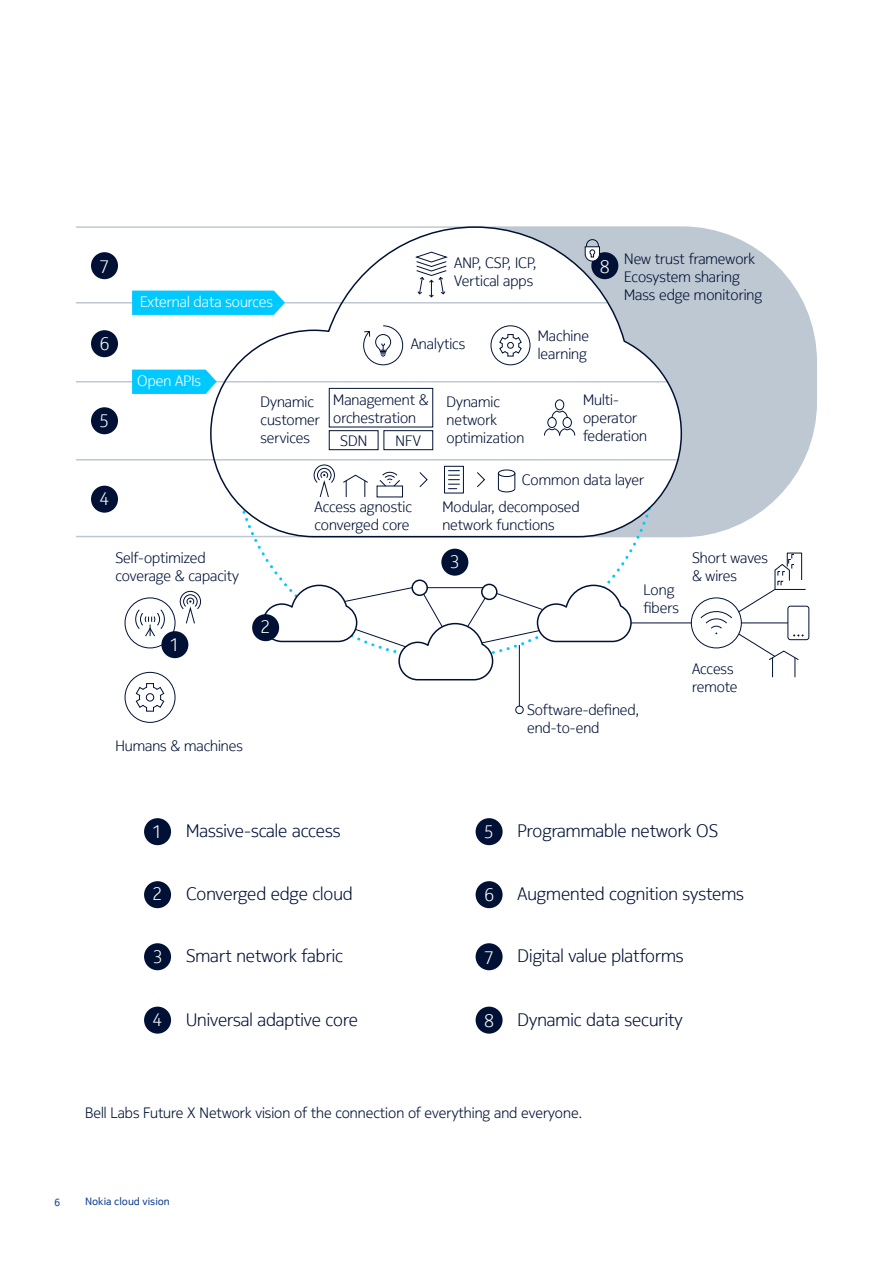
<style>
.page{position:relative;width:893px;height:1263px;background:#fff}
.page>*{position:absolute;margin:0;border:0;box-sizing:border-box;transform-origin:0 0}
.t1{font:300 18px "Nokia Pure Headline";color:#001135}
.t2{font:300 18px "Nokia Pure Headline";color:#fff}
.t3{font:300 15px/18px "Nokia Pure Headline";color:#001135}
.t4{font:300 15px "Nokia Pure Headline";color:#021236}
.t5{font:300 15px "Nokia Pure Headline";color:#fff}
.t6{font:10.5px "Nokia Pure Text";color:#114090}
.t7{font:10.5px "Nokia Pure Text";color:#124091}
</style>
<div class="page">
<div style="left:476px;top:818px;width:27px;height:27px;background:#001135;border-radius:50%"></div>
<div style="left:144px;top:943px;width:27px;height:27px;background:#001135;border-radius:50%"></div>
<div style="left:144px;top:881px;width:27px;height:27px;background:#001135;border-radius:50%"></div>
<div style="left:144px;top:818px;width:27px;height:27px;background:#001135;border-radius:50%"></div>
<div style="left:144px;top:1007px;width:27px;height:27px;background:#001135;border-radius:50%"></div>
<div style="left:476px;top:943px;width:27px;height:27px;background:#001135;border-radius:50%"></div>
<div style="left:476px;top:881px;width:27px;height:27px;background:#001135;border-radius:50%"></div>
<div style="left:476px;top:1007px;width:27px;height:27px;background:#001135;border-radius:50%"></div>
<svg style="left:135px;top:683px;width:30px;height:29px"></svg>
<div style="left:146px;top:693px;width:8px;height:8px;border:1px solid #001135;border-radius:50%"></div>
<div style="left:125px;top:672px;width:50px;height:51px;border:1px solid #001135;border-radius:50%"></div>
<hr style="left:519px;top:645px;width:1px;height:61px;background:#001135">
<svg style="left:76px;top:226px;width:741px;height:312px"></svg>
<hr style="left:76px;top:381px;width:591px;height:1px;background:#bec8d2">
<hr style="left:76px;top:459px;width:602px;height:1px;background:#bec8d2">
<div style="left:91px;top:252px;width:27px;height:27px;background:#001135;border-radius:50%"></div>
<div style="left:91px;top:330px;width:27px;height:27px;background:#001135;border-radius:50%"></div>
<div style="left:91px;top:407px;width:27px;height:27px;background:#001135;border-radius:50%"></div>
<div style="left:91px;top:486px;width:27px;height:27px;background:#001135;border-radius:50%"></div>
<div style="left:132px;top:291px;width:77px;height:24px;background:#00c9ff"></div>
<div style="left:132px;top:370px;width:77px;height:24px;background:#00c9ff"></div>
<svg style="left:179px;top:591px;width:22px;height:33px"></svg>
<svg style="left:135px;top:609px;width:30px;height:28px"></svg>
<div style="left:125px;top:597px;width:50px;height:51px;border:1px solid #001135;border-radius:50%"></div>
<hr style="left:631px;top:622px;width:61px;height:1px;background:#001135">
<div style="left:787px;top:606px;width:22px;height:34px;border:1px solid #001135;border-radius:3px"></div>
<svg style="left:700px;top:552px;width:106px;height:125px"></svg>
<div style="left:515px;top:706px;width:9px;height:8px;border:1px solid #001135;border-radius:50%"></div>
<svg style="left:252px;top:538px;width:401px;height:103px"></svg>
<svg style="left:209px;top:226px;width:474px;height:312px"></svg>
<div style="left:411px;top:579px;width:17px;height:17px;border:2px solid #001135;border-radius:50%"></div>
<svg style="left:262px;top:584px;width:370px;height:97px"></svg>
<div style="left:252px;top:614px;width:27px;height:27px;background:#001135;border-radius:50%"></div>
<div style="left:161px;top:631px;width:27px;height:27px;background:#001135;border-radius:50%"></div>
<p class="t2" style="left:100px;top:256px;width:10px">7</p>
<p class="t2" style="left:100px;top:333px;width:11px">6</p>
<p class="t2" style="left:100px;top:410px;width:10px">5</p>
<p class="t2" style="left:100px;top:488px;width:11px">4</p>
<p class="t5" style="left:140px;top:293px;width:134px">External data sources</p>
<p class="t5" style="left:137px;top:372px;width:65px">Open APIs</p>
<p class="t3" style="left:454px;top:254px;width:84px">ANP, CSP, ICP,<br>Vertical apps</p>
<p class="t2" style="left:600px;top:256px;width:11px">8</p>
<p class="t3" style="left:411px;top:335px;width:56px">Analytics</p>
<p class="t3" style="left:538px;top:327px;width:53px">Machine learning</p>
<p class="t3" style="left:624px;top:249px;width:140px">New trust framework<br>Ecosystem sharing<br>Mass edge monitoring</p>
<p class="t3" style="left:260px;top:393px;width:61px">Dynamic customer services</p>
<p class="t3" style="left:333px;top:390px;width:97px">Management &amp; orchestration</p>
<p class="t3" style="left:340px;top:432px;width:29px">SDN</p>
<p class="t3" style="left:396px;top:432px;width:27px">NFV</p>
<p class="t3" style="left:446px;top:393px;width:79px">Dynamic network optimization</p>
<p class="t3" style="left:583px;top:391px;width:66px">Multi&shy;operator federation</p>
<p class="t3" style="left:522px;top:471px;width:124px">Common data layer</p>
<p class="t3" style="left:314px;top:498px;width:99px">Access agnostic converged core</p>
<p class="t3" style="left:442px;top:498px;width:139px">Modular, decomposed network functions</p>
<p class="t3" style="left:115px;top:549px;width:125px">Self-optimized coverage &amp; capacity</p>
<p class="t2" style="left:451px;top:551px;width:10px">3</p>
<p class="t3" style="left:643px;top:581px;width:37px">Long fibers</p>
<p class="t3" style="left:692px;top:549px;width:77px">Short waves &amp; wires</p>
<p class="t2" style="left:261px;top:616px;width:10px">2</p>
<p class="t2" style="left:170px;top:634px;width:9px">1</p>
<p class="t3" style="left:692px;top:660px;width:47px">Access remote</p>
<p class="t3" style="left:527px;top:700px;width:113px">Software-defined, end-to-end</p>
<p class="t3" style="left:115px;top:736px;width:129px">Humans &amp; machines</p>
<p class="t2" style="left:153px;top:821px;width:9px">1</p>
<p class="t1" style="left:186px;top:820px;width:156px">Massive-scale access</p>
<p class="t2" style="left:485px;top:821px;width:10px">5</p>
<p class="t1" style="left:518px;top:820px;width:202px">Programmable network OS</p>
<p class="t2" style="left:153px;top:883px;width:10px">2</p>
<p class="t1" style="left:186px;top:883px;width:168px">Converged edge cloud</p>
<p class="t2" style="left:484px;top:884px;width:11px">6</p>
<p class="t1" style="left:518px;top:883px;width:228px">Augmented cognition systems</p>
<p class="t2" style="left:153px;top:946px;width:10px">3</p>
<p class="t1" style="left:186px;top:945px;width:159px">Smart network fabric</p>
<p class="t2" style="left:485px;top:947px;width:10px">7</p>
<p class="t1" style="left:518px;top:945px;width:168px">Digital value platforms</p>
<p class="t2" style="left:153px;top:1009px;width:11px">4</p>
<p class="t1" style="left:186px;top:1008px;width:173px">Universal adaptive core</p>
<p class="t2" style="left:484px;top:1010px;width:11px">8</p>
<p class="t1" style="left:518px;top:1008px;width:167px">Dynamic data security</p>
<p class="t4" style="left:85px;top:1104px;width:498px">Bell Labs Future X Network vision of the connection of everything and everyone.</p>
<p class="t7" style="left:54px;top:1196px;width:8px">6</p>
<p class="t6" style="left:85px;top:1195px;width:86px">Nokia cloud vision</p>
</div>
